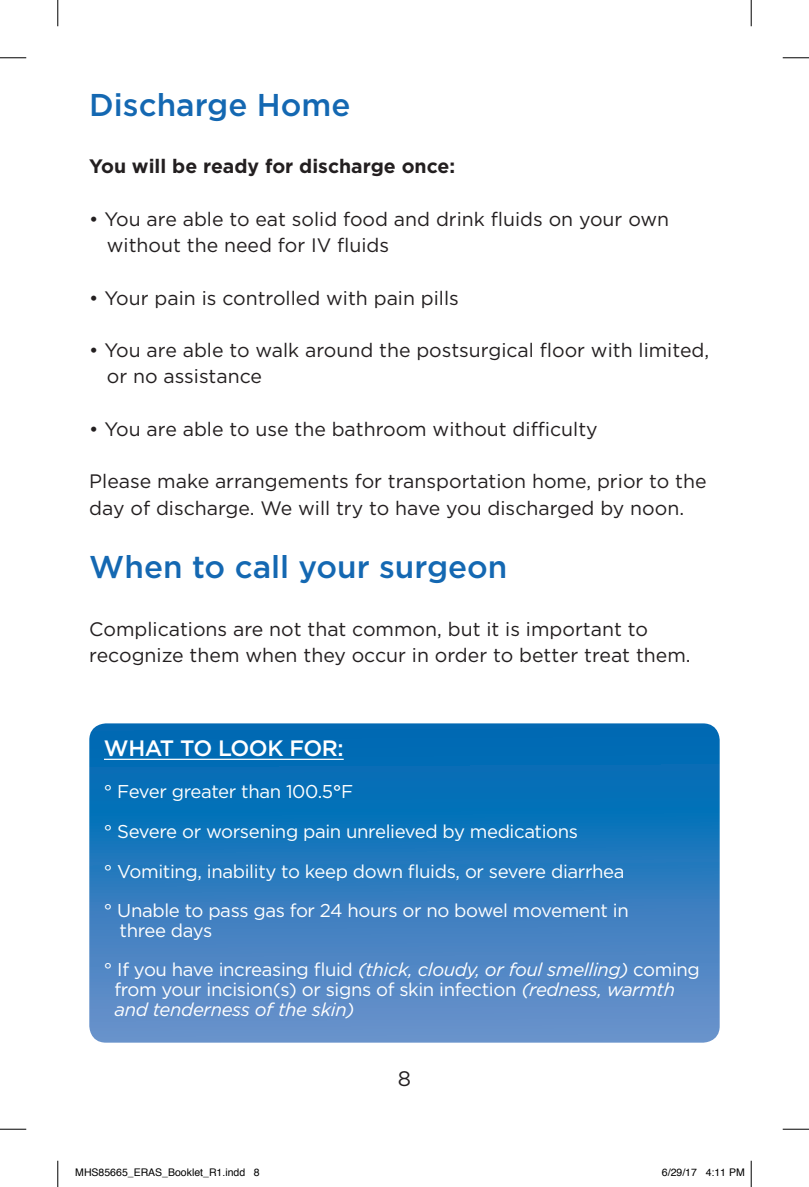
<style>
.page{position:relative;width:809px;height:1187px;background:#fff}
.page>*{position:absolute;margin:0;border:0;box-sizing:border-box;transform-origin:0 0}
.t1{font:500 31.5px "Gotham";color:#1468b2}
.t2{font:500 22.22px "Gotham";letter-spacing:-.02em;color:#fff}
.t3{font:21px "Gotham";color:#231f20}
.t4{font:19.43px/26.2px "Gotham";color:#231f20}
.t5{font:700 19.43px "Gotham";color:#231f20}
.t6{font:18.55px/39.6px "Gotham";letter-spacing:-.02em;color:#fff}
.t7{font:10.5px "Helvetica";color:#000}
.s1{font-weight:500}
.s2{font-style:italic}
</style>
<div class="page">
<svg style="left:89px;top:723px;width:630px;height:319px;background:#2f7cbe"></svg>
<hr style="left:104px;top:758px;width:240px;height:2px;background:#fff">
<svg style="left:0;top:57px;width:26px;height:1px"></svg>
<svg style="left:782px;top:57px;width:26px;height:1px"></svg>
<svg style="left:0;top:1128px;width:26px;height:1px"></svg>
<svg style="left:782px;top:1128px;width:26px;height:1px"></svg>
<svg style="left:57px;top:0;width:1px;height:26px"></svg>
<svg style="left:57px;top:1160px;width:1px;height:26px"></svg>
<svg style="left:750px;top:0;width:1px;height:26px"></svg>
<svg style="left:750px;top:1160px;width:1px;height:26px"></svg>
<h1 class="t1" style="left:89px;top:87px;width:263px">Discharge Home</h1>
<p class="t5" style="left:89px;top:155px;width:367px">You will be ready for discharge once:</p>
<p class="t4" style="left:107px;top:205px;width:564px;text-indent:-17px">• You are able to eat solid food and drink fluids on your own without the need for IV fluids</p>
<p class="t4" style="left:89px;top:284px;width:371px">• Your pain is controlled with pain pills</p>
<p class="t4" style="left:107px;top:337px;width:604px;text-indent:-17px">• You are able to walk around the postsurgical floor with limited, or no assistance</p>
<p class="t4" style="left:89px;top:415px;width:510px">• You are able to use the bathroom without difficulty</p>
<p class="t4" style="left:89px;top:468px;width:618px">Please make arrangements for transportation home, prior to the day of discharge. We will try to have you discharged by noon.</p>
<h1 class="t1" style="left:89px;top:549px;width:419px">When to call your surgeon</h1>
<p class="t4" style="left:89px;top:615px;width:603px">Complications are not that common, but it is important to recognize them when they occur in order to better treat them.</p>
<p class="t2" style="left:104px;top:736px;width:241px">WHAT TO LOOK FOR:</p>
<p class="t6" style="left:104px;top:771px;width:526px">° Fever greater than 100.5<span class="s1">°</span>F<br>° Severe or worsening pain unrelieved by medications<br>° Vomiting, inability to keep down fluids, or severe diarrhea ° Unable to pass gas for 24 hours or no bowel movement in</p>
<p class="t6" style="left:104px;top:910px;width:597px;text-indent:16px">three days<br>° If you have increasing fluid <span class="s2">(thick, cloudy, or foul smelling)</span> coming</p>
<p class="t6" style="left:114px;top:979px;width:562px;line-height:19.8px">from your incision(s) or signs of skin infection <span class="s2">(redness, warmth and tenderness of the skin)</span></p>
<p class="t3" style="left:398px;top:1066px;width:15px">8</p>
<p class="t7" style="left:75px;top:1164px;width:186px">MHS85665_ERAS_Booklet_R1.indd 8</p>
<p class="t7" style="left:662px;top:1164px;width:84px">6/29/17 4:11 PM</p>
</div>
